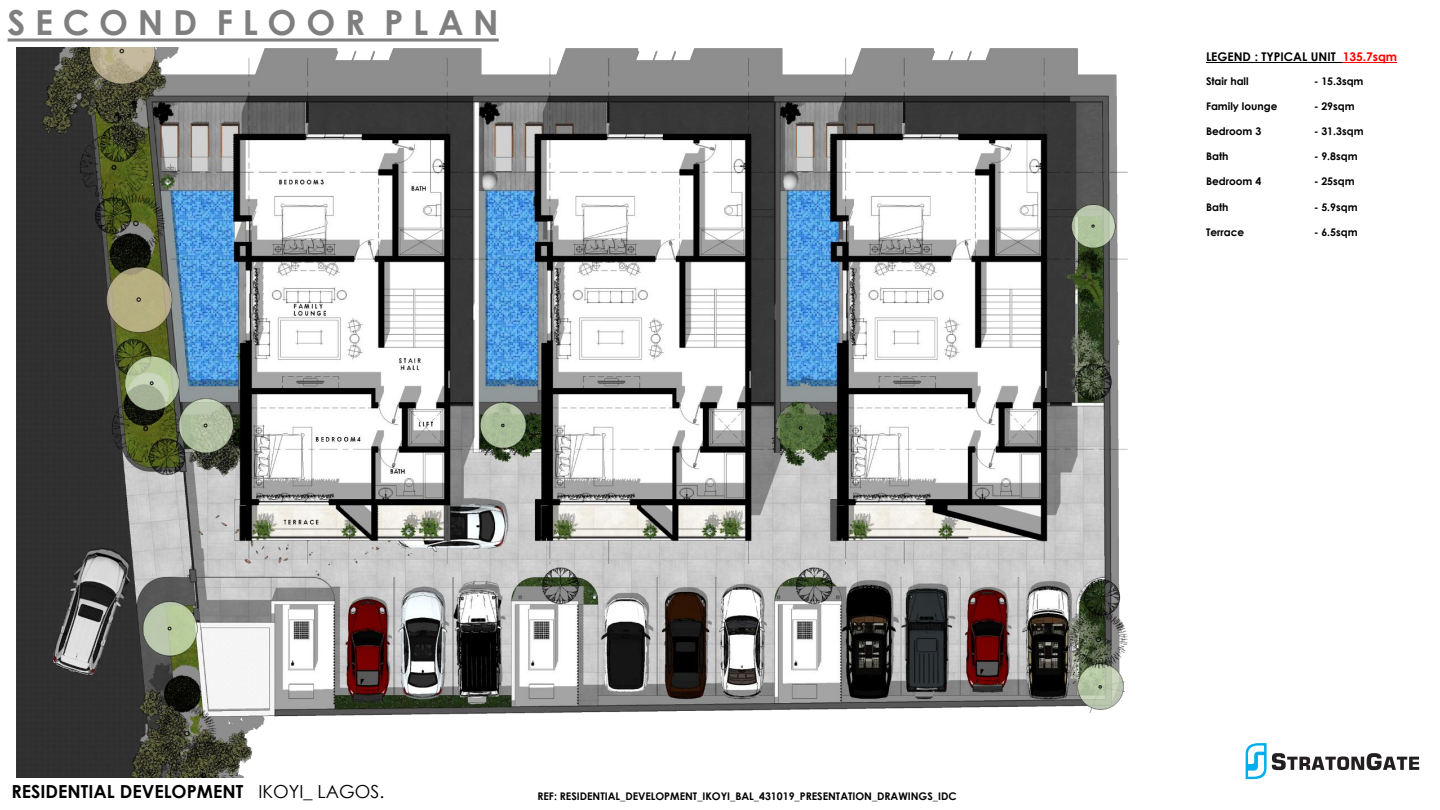
<style>
.page{position:relative;width:1440px;height:810px;background:#fff}
.page>*{position:absolute;margin:0;border:0;box-sizing:border-box;transform-origin:0 0}
.t1{font:700 34.5px "Century Gothic";color:#7f7f7f}
.t2{font:700 18px "Century Gothic";color:#000}
.t3{font:700 12px "Century Gothic";color:#000}
.t4{font:700 10.57px "Century Gothic";color:#000}
.t5{font:700 10.5px "Century Gothic";color:#000}
.s1{font-weight:400}
.s2{color:#f00}
</style>
<div class="page">
<img style="left:17px;top:47px;width:1111px;height:730px">
<svg style="left:8px;top:38px;width:491px;height:4px;background:#9c9c9c"></svg>
<svg style="left:1206px;top:62px;width:191px;height:1px"></svg>
<svg style="left:1272px;top:753px;width:147px;height:17px"></svg>
<svg style="left:1245px;top:743px;width:21px;height:36px"></svg>
<h1 class="t1" style="left:8px;top:1px;width:493px">S E C O N D F L O O R P L A N</h1>
<h2 class="t2" style="left:11px;top:779px;width:374px">RESIDENTIAL DEVELOPMENT <span class="s1">IKOYI_ LAGOS.</span></h2>
<p class="t5" style="left:537px;top:789px;width:421px">REF: RESIDENTIAL_DEVELOPMENT_IKOYI_BAL_431019_PRESENTATION_DRAWINGS_IDC</p>
<p class="t3" style="left:1206px;top:49px;width:193px">LEGEND : TYPICAL UNIT <span class="s2">135.7sqm</span></p>
<p class="t5" style="left:1206px;top:74px;width:44px">Stair hall</p>
<p class="t5" style="left:1314px;top:74px;width:51px">- 15.3sqm</p>
<p class="t5" style="left:1206px;top:99px;width:73px">Family lounge</p>
<p class="t5" style="left:1314px;top:99px;width:42px">- 29sqm</p>
<p class="t5" style="left:1206px;top:124px;width:57px">Bedroom 3</p>
<p class="t5" style="left:1314px;top:124px;width:51px">- 31.3sqm</p>
<p class="t5" style="left:1206px;top:150px;width:24px">Bath</p>
<p class="t5" style="left:1314px;top:150px;width:45px">- 9.8sqm</p>
<p class="t4" style="left:1206px;top:175px;width:57px">Bedroom 4</p>
<p class="t4" style="left:1314px;top:175px;width:42px">- 25sqm</p>
<p class="t5" style="left:1206px;top:200px;width:24px">Bath</p>
<p class="t5" style="left:1314px;top:200px;width:45px">- 5.9sqm</p>
<p class="t5" style="left:1206px;top:225px;width:40px">Terrace</p>
<p class="t5" style="left:1314px;top:225px;width:45px">- 6.5sqm</p>
</div>
